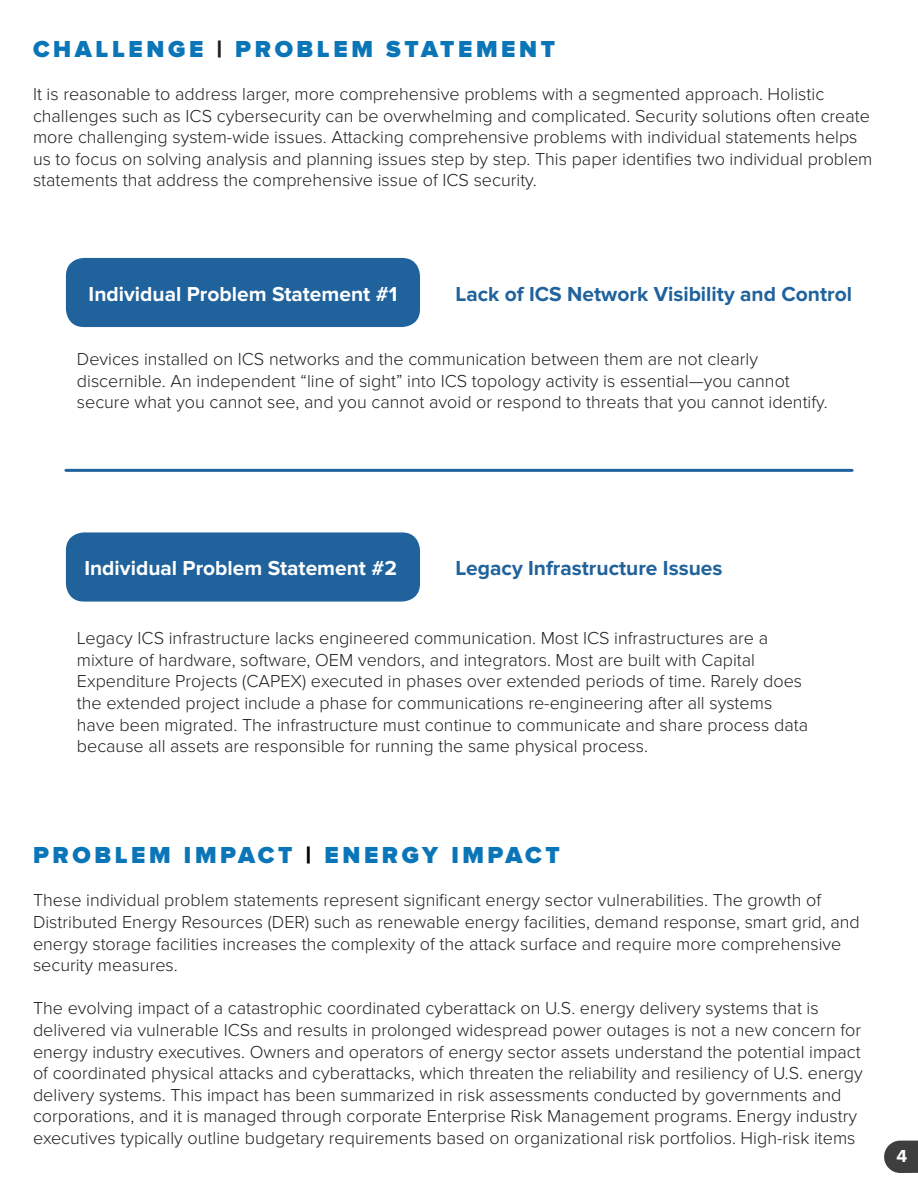
<style>
.page{position:relative;width:918px;height:1188px;background:#fff}
.page>*{position:absolute;margin:0;border:0;box-sizing:border-box;transform-origin:0 0}
.t1{font:900 24px "Proxima Nova";letter-spacing:.15em;color:#0a75b7}
.t2{font:700 21px "Proxima Nova";color:#20629c}
.t3{font:700 21px "Proxima Nova";color:#fff}
.t4{font:300 18px/21.6px "Proxima Nova";color:#231f20}
.t5{font:700 18px "Proxima Nova";color:#fff}
.s1{color:#231f20}
.s2{color:#000}
</style>
<div class="page">
<div style="left:66px;top:258px;width:354px;height:69px;background:#20629c;border-radius:18px"></div>
<div style="left:66px;top:532px;width:354px;height:70px;background:#20629c;border-radius:18px"></div>
<svg style="left:884px;top:1141px;width:34px;height:32px"></svg>
<hr style="left:66px;top:469px;width:786px;height:3px;background:#20629c">
<p class="t1" style="left:33px;top:35px;width:523px">CHALLENGE <span class="s1">|</span> PROBLEM STATEMENT</p>
<p class="t4" style="left:33px;top:84px;width:841px">It is reasonable to address larger, more comprehensive problems with a segmented approach. Holistic challenges such as ICS cybersecurity can be overwhelming and complicated. Security solutions often create more challenging system-wide issues. Attacking comprehensive problems with individual statements helps us to focus on solving analysis and planning issues step by step. This paper identifies two individual problem statements that address the comprehensive issue of ICS security.</p>
<p class="t3" style="left:89px;top:282px;width:310px">Individual Problem Statement #1</p>
<p class="t2" style="left:456px;top:282px;width:398px">Lack of ICS Network Visibility and Control</p>
<p class="t4" style="left:77px;top:349px;width:752px">Devices installed on ICS networks and the communication between them are not clearly discernible. An independent “line of sight” into ICS topology activity is essential—you cannot secure what you cannot see, and you cannot avoid or respond to threats that you cannot identify.</p>
<p class="t3" style="left:84px;top:556px;width:314px">Individual Problem Statement #2</p>
<p class="t2" style="left:456px;top:556px;width:268px">Legacy Infrastructure Issues</p>
<p class="t4" style="left:77px;top:628px;width:733px">Legacy ICS infrastructure lacks engineered communication. Most ICS infrastructures are a mixture of hardware, software, OEM vendors, and integrators. Most are built with Capital Expenditure Projects (CAPEX) executed in phases over extended periods of time. Rarely does the extended project include a phase for communications re-engineering after all systems have been migrated. The infrastructure must continue to communicate and share process data because all assets are responsible for running the same physical process.</p>
<p class="t1" style="left:33px;top:841px;width:528px">PROBLEM IMPACT <span class="s2">|</span> ENERGY IMPACT</p>
<p class="t4" style="left:33px;top:890px;width:828px">These individual problem statements represent significant energy sector vulnerabilities. The growth of Distributed Energy Resources (DER) such as renewable energy facilities, demand response, smart grid, and energy storage facilities increases the complexity of the attack surface and require more comprehensive security measures.</p>
<p class="t4" style="left:33px;top:998px;width:831px">The evolving impact of a catastrophic coordinated cyberattack on U.S. energy delivery systems that is delivered via vulnerable ICSs and results in prolonged widespread power outages is not a new concern for energy industry executives. Owners and operators of energy sector assets understand the potential impact of coordinated physical attacks and cyberattacks, which threaten the reliability and resiliency of U.S. energy delivery systems. This impact has been summarized in risk assessments conducted by governments and corporations, and it is managed through corporate Enterprise Risk Management programs. Energy industry executives typically outline budgetary requirements based on organizational risk portfolios. High-risk items</p>
<p class="t5" style="left:896px;top:1146px;width:12px">4</p>
</div>
